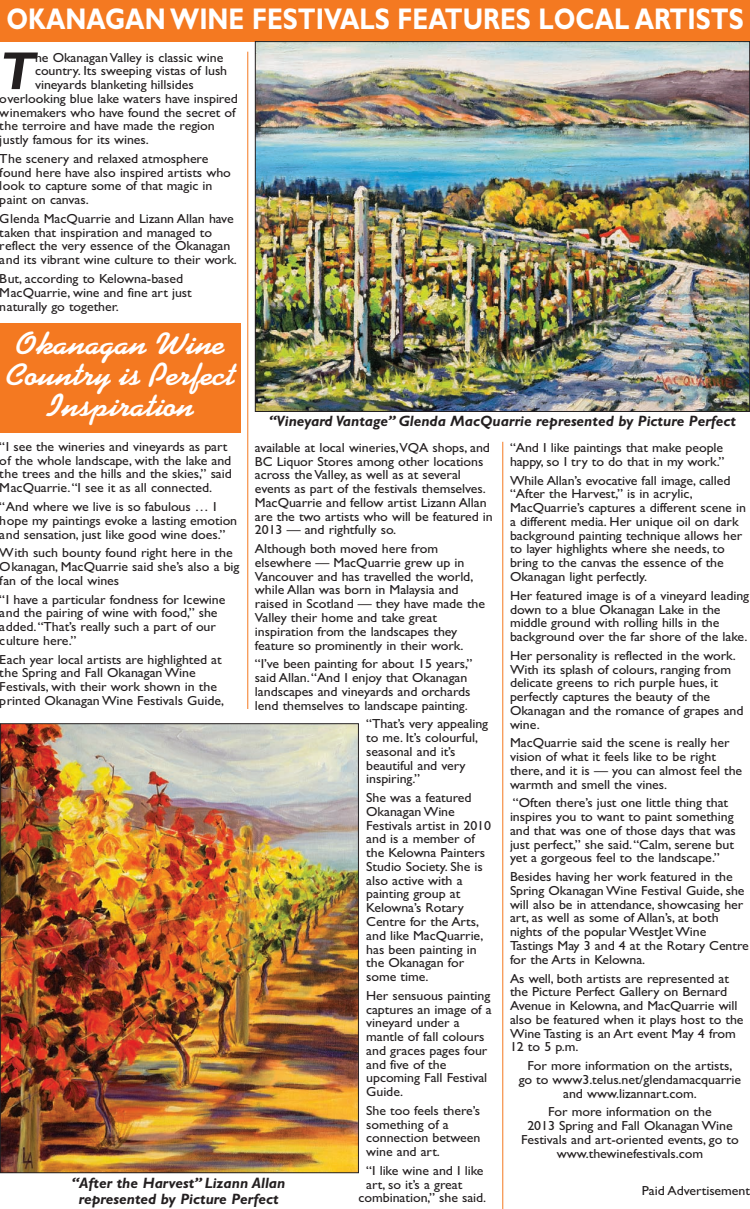
<style>
.page{position:relative;width:750px;height:1209px;background:#fff}
.page>*{position:absolute;margin:0;border:0;box-sizing:border-box;transform-origin:0 0}
.t1{font:italic 700 53.62px "Gill Sans";color:#231f20;scale:1.06 1}
.t2{font:700 31.25px/31.2px "Kaufmann";color:#fff;text-align:center;scale:1.1 1}
.t3{font:700 30px "Gill Sans";color:#fff;scale:.83 1}
.t4{font:italic 700 15px/16.5px "Gill Sans";color:#231f20;text-align:center}
.t5{font:13.12px/13.8px "Gill Sans";letter-spacing:-.005em;color:#231f20;scale:1.06 1}
</style>
<div class="page">
<div style="left:0;top:0;width:750px;height:41px;background:#f47921"></div>
<div style="left:0;top:323px;width:241px;height:110px;background:#f47921"></div>
<img style="left:2px;top:725px;width:355px;height:446px">
<hr style="left:247px;top:52px;width:1px;height:657px;background:#f47921">
<hr style="left:502px;top:442px;width:1px;height:767px;background:#f47921">
<img style="left:257px;top:43px;width:491px;height:367px">
<h3 class="t3" style="left:6px;top:8px;width:890px">OKANAGAN WINE FESTIVALS FEATURES LOCAL ARTISTS</h3>
<p class="t5" style="left:35px;top:50px;width:179px">he Okanagan Valley is classic wine</p>
<p class="t5" style="left:35px;top:64px;width:183px">country. Its sweeping vistas of lush</p>
<p class="t5" style="left:35px;top:78px;width:151px">vineyards blanketing hillsides</p>
<p class="t5" style="left:0;top:91px;width:226px">overlooking blue lake waters have inspired</p>
<p class="t5" style="left:0;top:105px;width:224px">winemakers who have found the secret of</p>
<p class="t5" style="left:0;top:119px;width:204px">the terroire and have made the region</p>
<p class="t5" style="left:0;top:133px;width:142px">justly famous for its wines.</p>
<p class="t5" style="left:0;top:151px;width:219px">The scenery and relaxed atmosphere found here have also inspired artists who look to capture some of that magic in paint on canvas.</p>
<p class="t5" style="left:0;top:211px;width:225px">Glenda MacQuarrie and Lizann Allan have taken that inspiration and managed to reflect the very essence of the Okanagan and its vibrant wine culture to their work.</p>
<p class="t5" style="left:0;top:271px;width:183px">But, according to Kelowna-based<br>MacQuarrie, wine and fine art just naturally go together.</p>
<h1 class="t1" style="left:0;top:51px;width:35px">T</h1>
<h2 class="t2" style="left:6px;top:332px;width:209px">Okanagan Wine<br>Country is Perfect<br>Inspiration</h2>
<p class="t4" style="left:269px;top:414px;width:468px">“Vineyard Vantage” Glenda MacQuarrie represented by Picture Perfect</p>
<p class="t5" style="left:0;top:439px;width:220px">“I see the wineries and vineyards as part of the whole landscape, with the lake and the trees and the hills and the skies,” said MacQuarrie.“I see it as all connected.</p>
<p class="t5" style="left:0;top:499px;width:225px">“And where we live is so fabulous … I hope my paintings evoke a lasting emotion and sensation, just like good wine does.”</p>
<p class="t5" style="left:0;top:546px;width:227px">With such bounty found right here in the<br>Okanagan, MacQuarrie said she’s also a big fan of the local wines</p>
<p class="t5" style="left:0;top:592px;width:214px">“I have a particular fondness for Icewine and the pairing of wine with food,” she added.“That’s really such a part of our culture here.”</p>
<p class="t5" style="left:0;top:652px;width:213px">Each year local artists are highlighted at the Spring and Fall Okanagan Wine Festivals, with their work shown in the printed Okanagan Wine Festivals Guide,</p>
<p class="t5" style="left:255px;top:440px;width:226px">available at local wineries,VQA shops, and BC Liquor Stores among other locations across the Valley, as well as at several events as part of the festivals themselves.<br>MacQuarrie and fellow artist Lizann Allan are the two artists who will be featured in 2013 — and rightfully so.</p>
<p class="t5" style="left:255px;top:542px;width:219px">Although both moved here from elsewhere — MacQuarrie grew up in Vancouver and has travelled the world, while Allan was born in Malaysia and raised in Scotland — they have made the Valley their home and take great inspiration from the landscapes they feature so prominently in their work.</p>
<p class="t5" style="left:255px;top:657px;width:207px">“I’ve been painting for about 15 years,” said Allan.“And I enjoy that Okanagan landscapes and vineyards and orchards lend themselves to landscape painting.</p>
<p class="t5" style="left:366px;top:717px;width:117px">“That’s very appealing to me. It’s colourful, seasonal and it’s beautiful and very inspiring.”</p>
<p class="t5" style="left:366px;top:790px;width:119px">She was a featured<br>Okanagan Wine<br>Festivals artist in 2010 and is a member of the Kelowna Painters<br>Studio Society. She is also active with a painting group at<br>Kelowna’s Rotary<br>Centre for the Arts, and like MacQuarrie, has been painting in the Okanagan for some time.</p>
<p class="t5" style="left:366px;top:988px;width:120px">Her sensuous painting captures an image of a vineyard under a mantle of fall colours and graces pages four and five of the upcoming Fall Festival<br>Guide.</p>
<p class="t5" style="left:366px;top:1103px;width:109px">She too feels there’s something of a connection between wine and art.</p>
<p class="t5" style="left:366px;top:1163px;width:112px">“I like wine and I like</p>
<p class="t5" style="left:366px;top:1177px;width:92px">art, so it’s a great</p>
<p class="t5" style="left:359px;top:1191px;width:122px">combination,” she said.</p>
<p class="t4" style="left:72px;top:1175px;width:215px">“After the Harvest” Lizann Allan represented by Picture Perfect</p>
<p class="t5" style="left:510px;top:441px;width:204px">“And I like paintings that make people happy, so I try to do that in my work.”</p>
<p class="t5" style="left:510px;top:473px;width:224px">While Allan’s evocative fall image, called “After the Harvest,” is in acrylic, MacQuarrie’s captures a different scene in a different media. Her unique oil on dark background painting technique allows her to layer highlights where she needs, to bring to the canvas the essence of the Okanagan light perfectly.</p>
<p class="t5" style="left:510px;top:588px;width:227px">Her featured image is of a vineyard leading down to a blue Okanagan Lake in the middle ground with rolling hills in the background over the far shore of the lake.</p>
<p class="t5" style="left:510px;top:648px;width:222px">Her personality is reflected in the work.<br>With its splash of colours, ranging from delicate greens to rich purple hues, it perfectly captures the beauty of the Okanagan and the romance of grapes and wine.</p>
<p class="t5" style="left:510px;top:736px;width:221px">MacQuarrie said the scene is really her vision of what it feels like to be right there, and it is — you can almost feel the warmth and smell the vines.</p>
<p class="t5" style="left:510px;top:796px;width:215px">“Often there’s just one little thing that inspires you to want to paint something and that was one of those days that was just perfect,” she said.“Calm, serene but yet a gorgeous feel to the landscape.”</p>
<p class="t5" style="left:510px;top:869px;width:227px">Besides having her work featured in the Spring Okanagan Wine Festival Guide, she will also be in attendance, showcasing her art, as well as some of Allan’s, at both nights of the popular WestJet Wine Tastings May 3 and 4 at the Rotary Centre for the Arts in Kelowna.</p>
<p class="t5" style="left:510px;top:971px;width:222px">As well, both artists are represented at the Picture Perfect Gallery on Bernard Avenue in Kelowna, and MacQuarrie will also be featured when it plays host to the Wine Tasting is an Art event May 4 from 12 to 5 p.m.</p>
<p class="t5" style="left:519px;top:1058px;width:211px;text-align:center">For more information on the artists,<br>go to www3.telus.net/glendamacquarrie and www.lizannart.com.</p>
<p class="t5" style="left:521px;top:1105px;width:207px;text-align:center">For more information on the<br>2013 Spring and Fall Okanagan Wine<br>Festivals and art-oriented events, go to www.thewinefestivals.com</p>
<p class="t5" style="left:642px;top:1183px;width:104px">Paid Advertisement</p>
</div>
